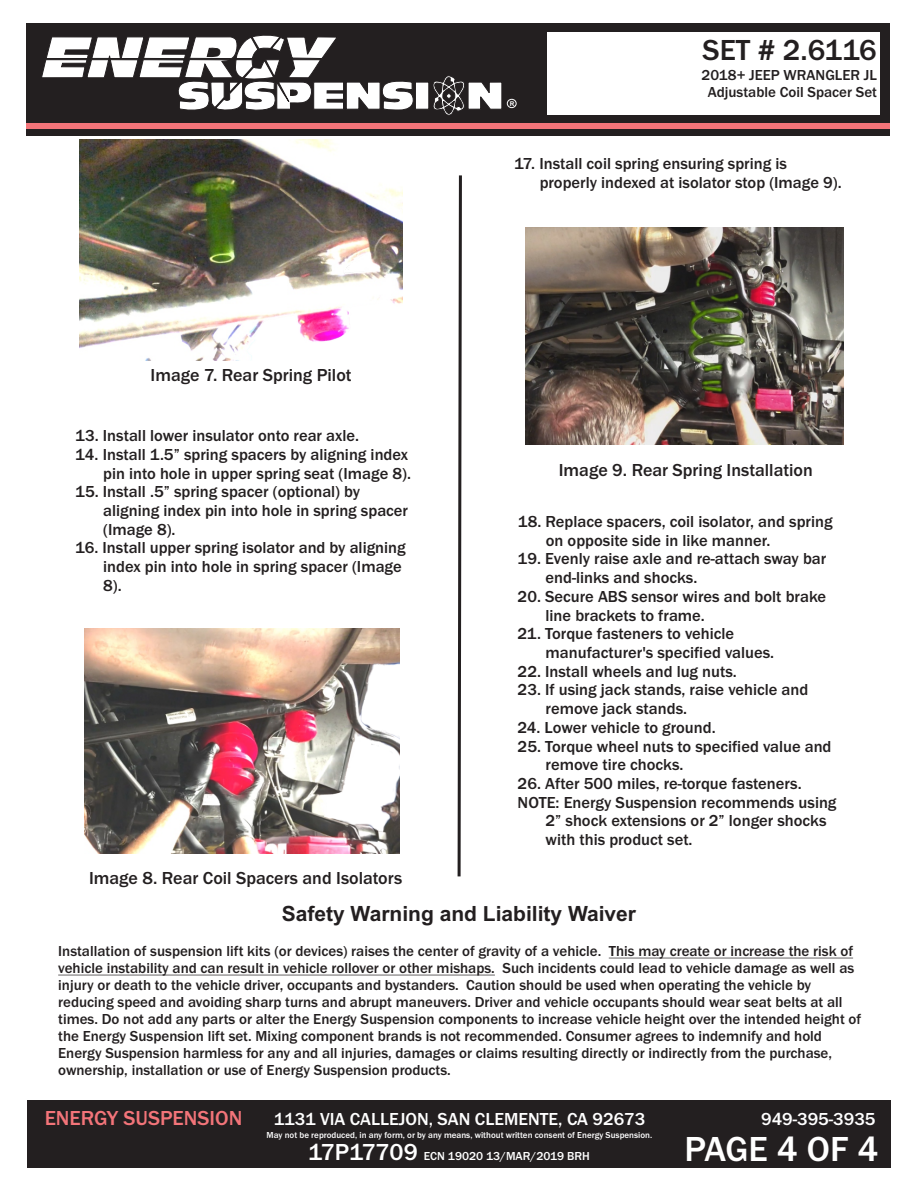
<style>
.page{position:relative;width:918px;height:1188px;background:#fff}
.page>*{position:absolute;margin:0;border:0;box-sizing:border-box;transform-origin:0 0}
.t1{font:500 36px "Franklin Gothic";letter-spacing:-.01em;color:#fff}
.t2{font:500 30px "Franklin Gothic";color:#231f20}
.t3{font:700 21px "Arial";color:#231f20}
.t4{font:500 21px "Franklin Gothic";color:#f37479}
.t5{font:500 18px "Franklin Gothic";color:#231f20}
.t6{font:500 18px "Franklin Gothic";color:#fff}
.t7{font:500 16.5px/18.8px "Franklin Gothic";color:#231f20}
.t8{font:500 15px/17px "Franklin Gothic";color:#231f20}
.t9{font:500 12px "Franklin Gothic";color:#fff}
.t10{font:500 9px "Franklin Gothic";color:#fff}
.t11{font:700 6.45px "Arial";color:#fff}
.s1{font-size:24px}
</style>
<div class="page">
<hr style="left:609px;top:958px;width:244px;height:1px;background:#231f20">
<hr style="left:58px;top:975px;width:437px;height:1px;background:#231f20">
<div style="left:26px;top:23px;width:864px;height:113px;background:#231f20"></div>
<div style="left:26px;top:123px;width:864px;height:6px;background:#f37479"></div>
<div style="left:548px;top:32px;width:332px;height:83px;background:#fff"></div>
<svg style="left:41px;top:35px;width:461px;height:80px"></svg>
<div style="left:507px;top:99px;width:10px;height:9px;border:1px solid #fff;border-radius:50%"></div>
<img style="left:79px;top:139px;width:323px;height:222px">
<img style="left:85px;top:629px;width:314px;height:224px">
<img style="left:525px;top:228px;width:318px;height:217px">
<svg style="left:457px;top:175px;width:5px;height:702px"></svg>
<div style="left:28px;top:1101px;width:863px;height:67px;background:#231f20"></div>
<p class="t11" style="left:510px;top:101px;width:6px">R</p>
<h2 class="t2" style="left:703px;top:39px;width:176px">SET # 2.6116</h2>
<p class="t8" style="left:702px;top:68px;width:177px;text-align:center">2018+ JEEP WRANGLER JL<br>Adjustable Coil Spacer Set</p>
<p class="t5" style="left:151px;top:369px;width:203px">Image 7. Rear Spring Pilot</p>
<p class="t7" style="left:75px;top:428px;width:285px">13. Install lower insulator onto rear axle.</p>
<p class="t7" style="left:75px;top:446px;width:337px;text-align:right">14. Install 1.5” spring spacers by aligning index pin into hole in upper spring seat (Image 8).</p>
<p class="t7" style="left:103px;top:484px;width:306px;text-indent:-28px">15. Install .5” spring spacer (optional) by aligning index pin into hole in spring spacer (Image 8).</p>
<p class="t7" style="left:103px;top:540px;width:304px;text-indent:-28px">16. Install upper spring isolator and by aligning index pin into hole in spring spacer (Image<br>8).</p>
<p class="t5" style="left:89px;top:871px;width:315px">Image 8. Rear Coil Spacers and Isolators</p>
<p class="t7" style="left:540px;top:156px;width:304px;text-indent:-25px">17. Install coil spring ensuring spring is properly indexed at isolator stop (Image 9).</p>
<p class="t5" style="left:559px;top:463px;width:256px">Image 9. Rear Spring Installation</p>
<p class="t7" style="left:546px;top:513px;width:288px;text-indent:-28px">18. Replace spacers, coil isolator, and spring on opposite side in like manner.</p>
<p class="t7" style="left:546px;top:551px;width:282px;text-indent:-28px">19. Evenly raise axle and re-attach sway bar end-links and shocks.</p>
<p class="t7" style="left:546px;top:588px;width:282px;text-indent:-28px">20. Secure ABS sensor wires and bolt brake line brackets to frame.</p>
<p class="t7" style="left:546px;top:626px;width:230px;text-indent:-28px">21. Torque fasteners to vehicle manufacturer's specified values.</p>
<p class="t7" style="left:518px;top:663px;width:221px">22. Install wheels and lug nuts.</p>
<p class="t7" style="left:546px;top:682px;width:264px;text-indent:-28px">23. If using jack stands, raise vehicle and remove jack stands.</p>
<p class="t7" style="left:518px;top:719px;width:200px">24. Lower vehicle to ground.</p>
<p class="t7" style="left:546px;top:738px;width:288px;text-indent:-28px">25. Torque wheel nuts to specified value and remove tire chocks.</p>
<p class="t7" style="left:518px;top:775px;width:286px">26. After 500 miles, re-torque fasteners.</p>
<p class="t7" style="left:518px;top:794px;width:320px">NOTE: Energy Suspension recommends using</p>
<p class="t7" style="left:546px;top:813px;width:283px">2” shock extensions or 2” longer shocks</p>
<p class="t7" style="left:546px;top:832px;width:149px">with this product set.</p>
<p class="t3" style="left:282px;top:906px;width:356px">Safety Warning and Liability Waiver</p>
<p class="t8" style="left:58px;top:944px;width:805px">Installation of suspension lift kits (or devices) raises the center of gravity of a vehicle. This may create or increase the risk of vehicle instability and can result in vehicle rollover or other mishaps. Such incidents could lead to vehicle damage as well as injury or death to the vehicle driver, occupants and bystanders.<br>reducing speed and avoiding sharp turns and abrupt maneuvers. Driver and vehicle occupants should wear seat belts at all times. Do not add any parts or alter the Energy Suspension components to increase vehicle height over the intended height of the Energy Suspension lift set. Mixing component brands is not recommended. Consumer agrees to indemnify and hold Energy Suspension harmless for any and all injuries, damages or claims resulting directly or indirectly from the purchase, ownership, installation or use of Energy Suspension products.</p>
<p class="t8" style="left:466px;top:978px;width:346px">Caution should be used when operating the vehicle by</p>
<p class="t4" style="left:45px;top:1111px;width:199px">ENERGY SUSPENSION</p>
<p class="t6" style="left:274px;top:1113px;width:373px">1131 VIA CALLEJON, SAN CLEMENTE, CA 92673</p>
<p class="t6" style="left:761px;top:1113px;width:116px">949-395-3935</p>
<p class="t10" style="left:267px;top:1132px;width:387px">May not be reproduced, in any form, or by any means, without written consent of Energy Suspension.</p>
<p class="t9" style="left:308px;top:1152px;width:283px"><span class="s1">17P17709</span> ECN 19020 13/MAR/2019 BRH</p>
<h1 class="t1" style="left:685px;top:1135px;width:196px">PAGE 4 OF 4</h1>
</div>
